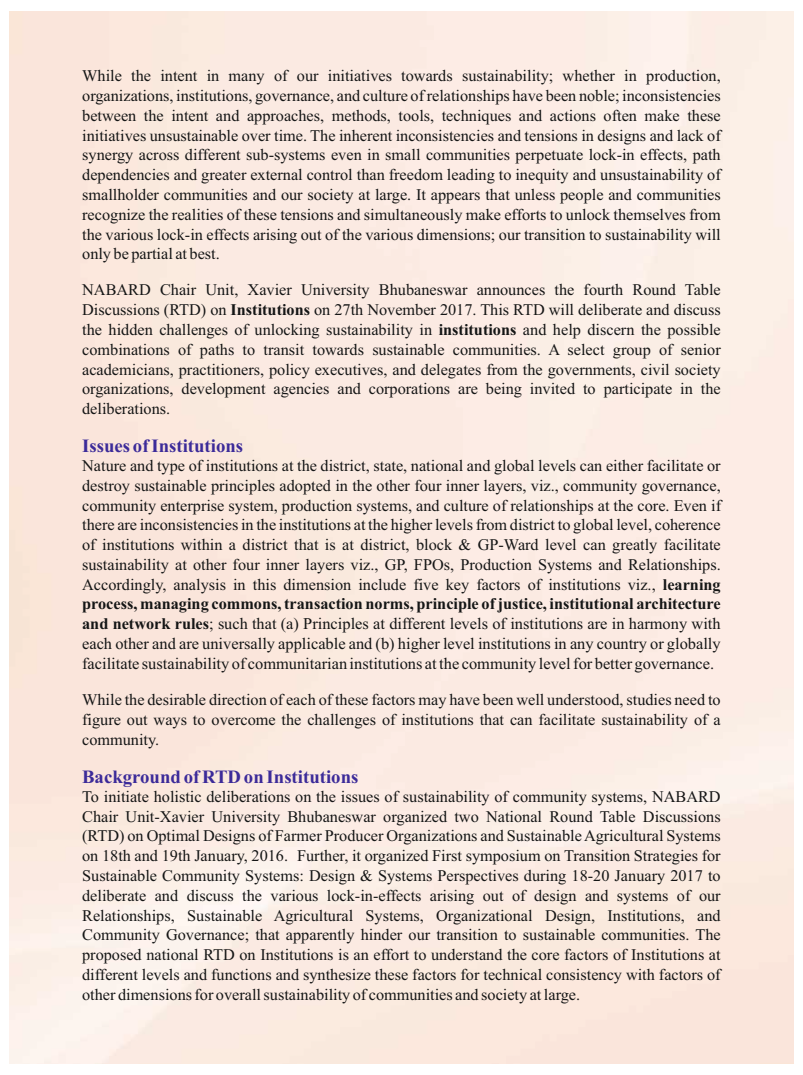
<style>
.page{position:relative;width:803px;height:1075px;background:#fff}
.page>*{position:absolute;margin:0;border:0;box-sizing:border-box;transform-origin:0 0}
.t1{font:700 18.75px "Times New Roman";color:#3c2b99}
.t2{font:16.38px/20px "Times New Roman";color:#151616}
.t3{font:16.25px/19.8px "Times New Roman";color:#151616;text-align:justify}
.s1{font-weight:700}
.s2{font-weight:700;font-size:16.25px}
.s3{font-size:16.25px}
</style>
<div class="page">
<p class="t3" style="left:82px;top:67px;width:639px">While the intent in many of our initiatives towards sustainability; whether in production, organizations, institutions, governance, and culture of relationships have been noble; inconsistencies between the intent and approaches, methods, tools, techniques and actions often make these initiatives unsustainable over time. The inherent inconsistencies and tensions in designs and lack of synergy across different sub-systems even in small communities perpetuate lock-in effects, path dependencies and greater external control than freedom leading to inequity and unsustainability of smallholder communities and our society at large. It appears that unless people and communities recognize the realities of these tensions and simultaneously make efforts to unlock themselves from the various lock-in effects arising out of the various dimensions; our transition to sustainability will only be partial at best.</p>
<p class="t3" style="left:82px;top:282px;width:639px">NABARD Chair Unit, Xavier University Bhubaneswar announces the fourth Round Table Discussions (RTD) on <span class="s1">Institutions</span> on 27th November 2017. This RTD will deliberate and discuss the hidden challenges of unlocking sustainability in <span class="s1">institutions</span> and help discern the possible combinations of paths to transit towards sustainable communities. A select group of senior academicians, practitioners, policy executives, and delegates from the governments, civil society organizations, development agencies and corporations are being invited to participate in the deliberations.</p>
<p class="t1" style="left:82px;top:440px;width:162px">Issues of Institutions</p>
<p class="t3" style="left:82px;top:457px;width:640px">Nature and type of institutions at the district, state, national and global levels can either facilitate or destroy sustainable principles adopted in the other four inner layers, viz., community governance, community enterprise system, production systems, and culture of relationships at the core. Even if there are inconsistencies in the institutions at the higher levels from district to global level, coherence of institutions within a district that is at district, block &amp; GP-Ward level can greatly facilitate sustainability at other four inner layers viz., GP, FPOs, Production Systems and Relationships.<br>Accordingly, analysis in this dimension include five key factors of institutions viz., <span class="s1">learning process, managing commons, transaction norms, principle of justice, institutional architecture</span></p>
<p class="t2" style="left:82px;top:615px;width:639px"><span class="s2">and network rules</span><span class="s3">; such that</span> (a) Principles at different levels of institutions are in harmony with</p>
<p class="t2" style="left:82px;top:635px;width:639px">each other and are universally applicable and (b) higher level institutions in any country or globally facilitate sustainability of communitarian institutions at the community level for better governance.</p>
<p class="t3" style="left:82px;top:692px;width:639px">While the desirable direction of each of these factors may have been well understood, studies need to figure out ways to overcome the challenges of institutions that can facilitate sustainability of a community.</p>
<p class="t1" style="left:82px;top:771px;width:277px">Background of RTD on Institutions</p>
<p class="t3" style="left:82px;top:788px;width:639px">To initiate holistic deliberations on the issues of sustainability of community systems, NABARD Chair Unit-Xavier University Bhubaneswar organized two National Round Table Discussions (RTD) on Optimal Designs of Farmer Producer Organizations and Sustainable Agricultural Systems on 18th and 19th January, 2016. Further, it organized First symposium on Transition Strategies for Sustainable Community Systems: Design &amp; Systems Perspectives during 18-20 January 2017 to deliberate and discuss the various lock-in-effects arising out of design and systems of our Relationships, Sustainable Agricultural Systems, Organizational Design, Institutions, and Community Governance; that apparently hinder our transition to sustainable communities. The proposed national RTD on Institutions is an effort to understand the core factors of Institutions at different levels and functions and synthesize these factors for technical consistency with factors of other dimensions for overall sustainability of communities and society at large.</p>
</div>
